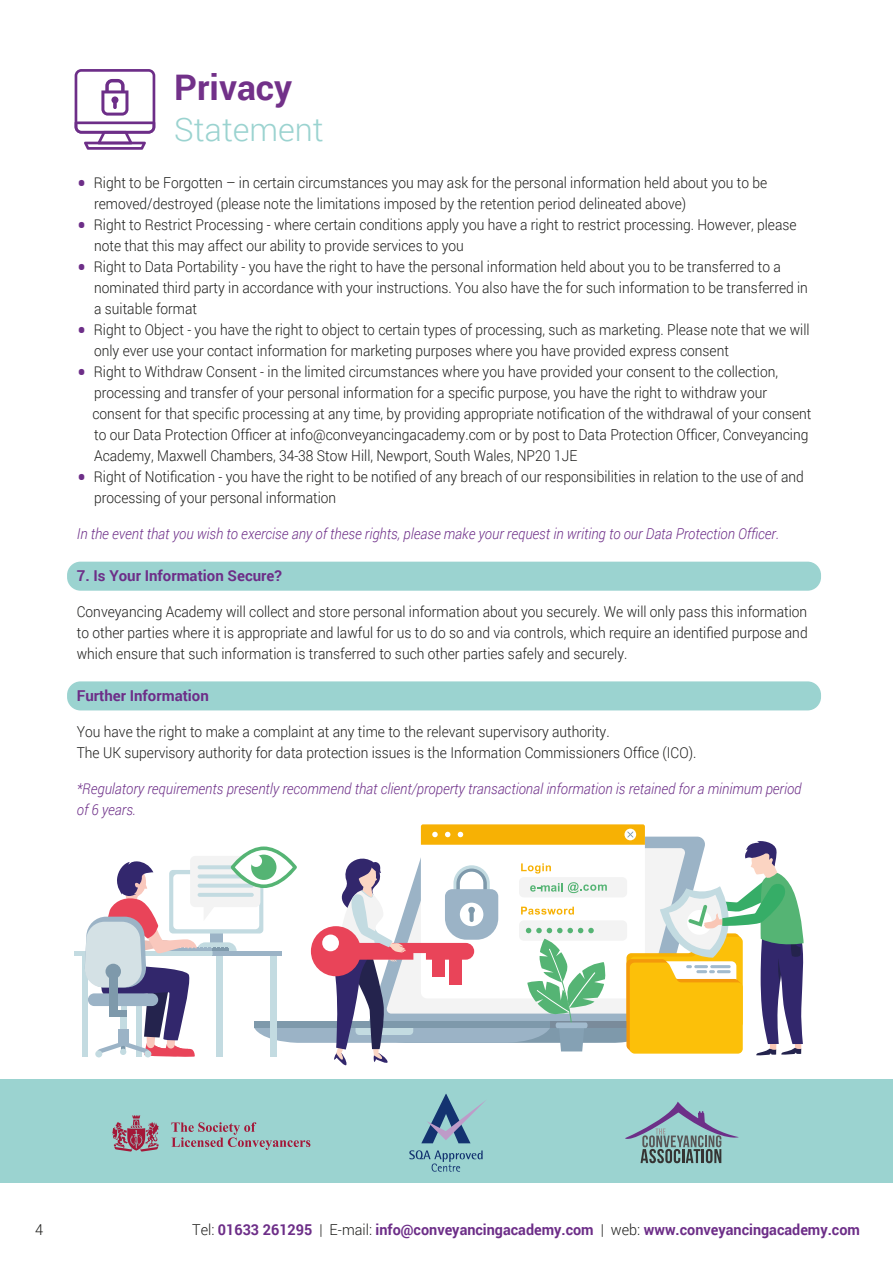
<style>
.page{position:relative;width:893px;height:1263px;background:#fff}
.page>*{position:absolute;margin:0;border:0;box-sizing:border-box;transform-origin:0 0}
.t1{font:700 35.25px "Roboto";color:#723189}
.t2{font:300 32.4px "Roboto";color:#9bd3d0}
.t3{font:300 15px/21px "Roboto";color:#1d1d1b;scale:.92 1}
.t4{font:italic 300 15px/21px "Roboto";color:#6d2e88;scale:.92 1}
.t5{font:700 15px "Roboto";color:#6d2e88;scale:.96 1}
.t6{font:700 15px "Roboto";color:#6d2e88}
.t7{font:300 15px "Roboto";color:#1d1d1b;scale:.96 1}
.s1{font-size:30px;color:#6d2e88}
.s2{font-weight:300;color:#1d1d1b}
</style>
<div class="page">
<div style="left:0;top:1079px;width:893px;height:104px;background:#9bd3d0"></div>
<div style="left:67px;top:562px;width:754px;height:29px;background:#9bd3d0;border-radius:13px"></div>
<div style="left:67px;top:681px;width:754px;height:29px;background:#9bd3d0;border-radius:13px"></div>
<svg style="left:625px;top:1102px;width:114px;height:61px"></svg>
<svg style="left:421px;top:1094px;width:65px;height:49px"></svg>
<svg style="left:409px;top:1150px;width:74px;height:22px"></svg>
<svg style="left:112px;top:1115px;width:47px;height:36px"></svg>
<svg style="left:171px;top:1122px;width:139px;height:28px"></svg>
<svg style="left:75px;top:69px;width:80px;height:81px"></svg>
<div style="left:82px;top:953px;width:5px;height:104px;background:#c3dbe1"></div>
<hr style="left:74px;top:951px;width:139px;height:4px;background:#c3dbe1">
<svg style="left:85px;top:824px;width:719px;height:242px"></svg>
<h1 class="t1" style="left:174px;top:62px;width:119px">Privacy</h1>
<h2 class="t2" style="left:174px;top:107px;width:151px">Statement</h2>
<p class="t3" style="left:94px;top:171px;width:733px;text-indent:-17px"><span class="s1">•</span> Right to be Forgotten – in certain circumstances you may ask for the personal information held about you to be removed/destroyed (please note the limitations imposed by the retention period delineated above)</p>
<p class="t3" style="left:94px;top:213px;width:765px;text-indent:-17px"><span class="s1">•</span> Right to Restrict Processing - where certain conditions apply you have a right to restrict processing. However, please note that this may affect our ability to provide services to you</p>
<p class="t3" style="left:94px;top:255px;width:777px;text-indent:-17px"><span class="s1">•</span> Right to Data Portability - you have the right to have the personal information held about you to be transferred to a nominated third party in accordance with your instructions. You also have the for such information to be transferred in a suitable format</p>
<p class="t3" style="left:94px;top:318px;width:779px;text-indent:-17px"><span class="s1">•</span> Right to Object - you have the right to object to certain types of processing, such as marketing. Please note that we will only ever use your contact information for marketing purposes where you have provided express consent</p>
<p class="t3" style="left:92px;top:360px;width:783px;text-indent:-16px"><span class="s1">•</span> Right to Withdraw Consent - in the limited circumstances where you have provided your consent to the collection, processing and transfer of your personal information for a specific purpose, you have the right to withdraw your consent for that specific processing at any time, by providing appropriate notification of the withdrawal of your consent to our Data Protection Officer at info@conveyancingacademy.com or by post to Data Protection Officer, Conveyancing Academy, Maxwell Chambers, 34-38 Stow Hill, Newport, South Wales, NP20 1JE</p>
<p class="t3" style="left:94px;top:465px;width:773px;text-indent:-17px"><span class="s1">•</span> Right of Notification - you have the right to be notified of any breach of our responsibilities in relation to the use of and processing of your personal information</p>
<p class="t4" style="left:77px;top:522px;width:765px">In the event that you wish to exercise any of these rights, please make your request in writing to our Data Protection Officer.</p>
<p class="t6" style="left:77px;top:565px;width:207px">7. Is Your Information Secure?</p>
<p class="t3" style="left:77px;top:600px;width:796px;text-align:justify">Conveyancing Academy will collect and store personal information about you securely. We will only pass this information to other parties where it is appropriate and lawful for us to do so and via controls, which require an identified purpose and which ensure that such information is transferred to such other parties safely and securely.</p>
<p class="t6" style="left:77px;top:685px;width:134px">Further Information</p>
<p class="t3" style="left:77px;top:720px;width:675px">You have the right to make a complaint at any time to the relevant supervisory authority.<br>The UK supervisory authority for data protection issues is the Information Commissioners Office (ICO).</p>
<p class="t4" style="left:77px;top:777px;width:789px">*Regulatory requirements presently recommend that client/property transactional information is retained for a minimum period of 6 years.</p>
<p class="t7" style="left:35px;top:1219px;width:10px">4</p>
<p class="t5" style="left:192px;top:1219px;width:697px"><span class="s2">Tel:</span> 01633 261295 <span class="s2">| E-mail:</span> info@conveyancingacademy.com <span class="s2">| web:</span> www.conveyancingacademy.com</p>
</div>
